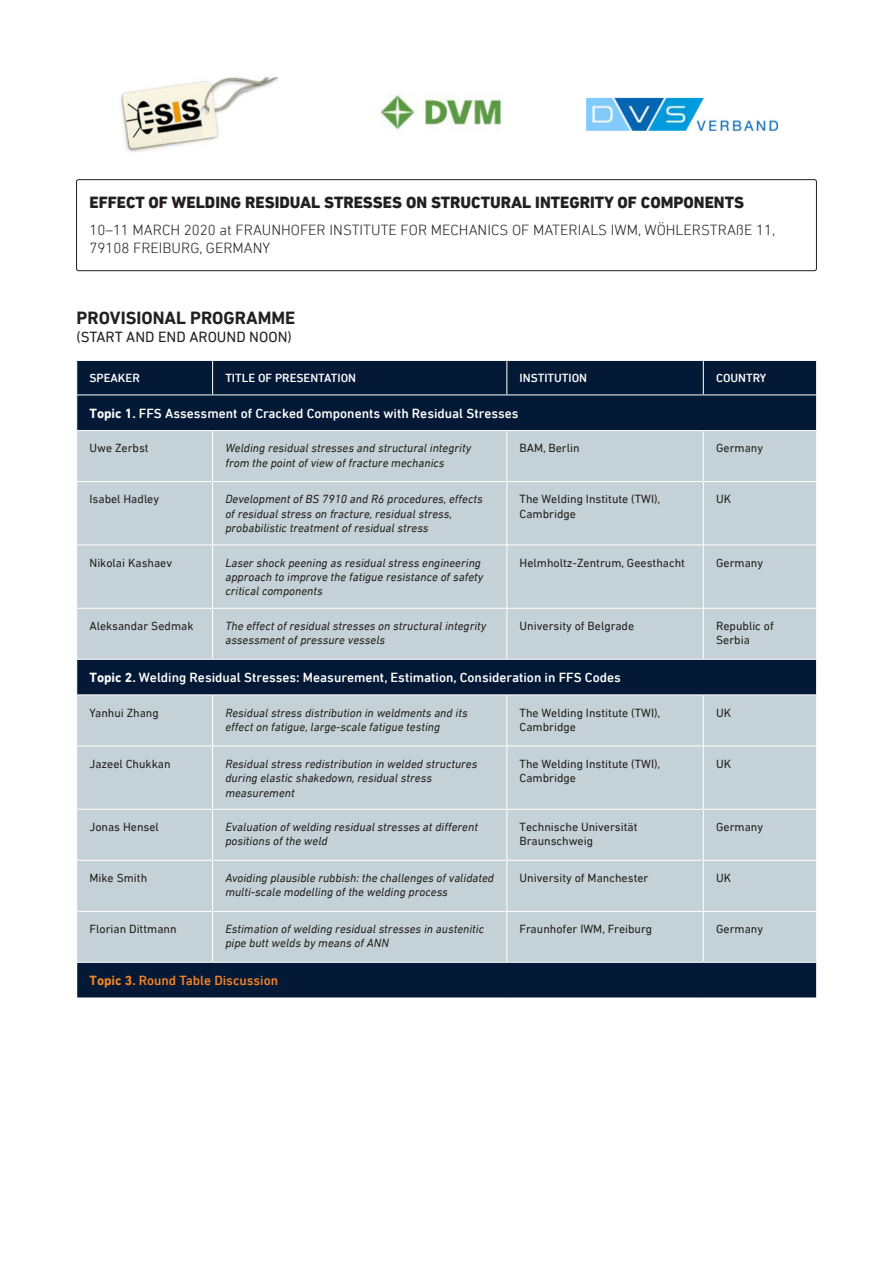
<style>
.page{position:relative;width:893px;height:1263px;background:#fff}
.page>*{position:absolute;margin:0;border:0;box-sizing:border-box;transform-origin:0 0}
.t1{font:700 18px "DIN Next LT Pro";color:#231f20}
.t2{font:800 16.5px "DIN Next LT Pro";color:#231f20}
.t3{font:300 15px/18px "DIN Next LT Pro";color:#231f20}
.t4{font:15px "DIN Next LT Pro";color:#231f20}
.t5{font:500 13.5px "DIN Next LT Pro";color:#fff}
.t6{font:500 13.5px "DIN Next LT Pro";color:#f58425}
.tableText{font:italic 12px/14.4px "DIN Next LT Pro";color:#231f20}
.t7{font:12px/14.4px "DIN Next LT Pro";color:#231f20}
.t8{font:500 12px "DIN Next LT Pro";color:#fff}
.s1{font-weight:700}
</style>
<div class="page">
<div style="left:76px;top:179px;width:741px;height:92px;border:1px solid #231f20;border-radius:2px"></div>
<img style="left:121px;top:77px;width:657px;height:75px">
<div style="left:77px;top:361px;width:739px;height:69px;background:#041936"></div>
<svg style="left:77px;top:431px;width:739px;height:315px;fill:#c4d1d7"></svg>
<div style="left:77px;top:747px;width:739px;height:215px;background:#c4d1d7"></div>
<div style="left:77px;top:962px;width:740px;height:36px;background:#041936"></div>
<hr style="left:212px;top:431px;width:1px;height:50px;background:#fff">
<hr style="left:507px;top:431px;width:1px;height:50px;background:#fff">
<hr style="left:703px;top:431px;width:1px;height:50px;background:#fff">
<hr style="left:77px;top:481px;width:136px;height:1px;background:#fff">
<hr style="left:213px;top:481px;width:294px;height:1px;background:#fff">
<hr style="left:212px;top:482px;width:1px;height:63px;background:#fff">
<hr style="left:507px;top:481px;width:196px;height:1px;background:#fff">
<hr style="left:507px;top:482px;width:1px;height:63px;background:#fff">
<hr style="left:703px;top:481px;width:114px;height:1px;background:#fff">
<hr style="left:703px;top:482px;width:1px;height:63px;background:#fff">
<hr style="left:77px;top:545px;width:136px;height:1px;background:#fff">
<hr style="left:213px;top:545px;width:294px;height:1px;background:#fff">
<hr style="left:212px;top:545px;width:1px;height:63px;background:#fff">
<hr style="left:507px;top:545px;width:196px;height:1px;background:#fff">
<hr style="left:507px;top:545px;width:1px;height:63px;background:#fff">
<hr style="left:703px;top:545px;width:114px;height:1px;background:#fff">
<hr style="left:703px;top:545px;width:1px;height:63px;background:#fff">
<hr style="left:77px;top:608px;width:136px;height:1px;background:#fff">
<hr style="left:213px;top:608px;width:294px;height:1px;background:#fff">
<hr style="left:212px;top:608px;width:1px;height:51px;background:#fff">
<hr style="left:507px;top:608px;width:196px;height:1px;background:#fff">
<hr style="left:507px;top:608px;width:1px;height:51px;background:#fff">
<hr style="left:703px;top:608px;width:114px;height:1px;background:#fff">
<hr style="left:703px;top:608px;width:1px;height:51px;background:#fff">
<hr style="left:77px;top:659px;width:136px;height:1px;background:#fff">
<hr style="left:213px;top:659px;width:294px;height:1px;background:#fff">
<hr style="left:507px;top:659px;width:196px;height:1px;background:#fff">
<hr style="left:703px;top:659px;width:114px;height:1px;background:#fff">
<hr style="left:77px;top:695px;width:136px;height:1px;background:#fff">
<hr style="left:213px;top:695px;width:294px;height:1px;background:#fff">
<hr style="left:212px;top:695px;width:1px;height:51px;background:#fff">
<hr style="left:507px;top:695px;width:196px;height:1px;background:#fff">
<hr style="left:507px;top:695px;width:1px;height:51px;background:#fff">
<hr style="left:703px;top:695px;width:114px;height:1px;background:#fff">
<hr style="left:703px;top:695px;width:1px;height:51px;background:#fff">
<hr style="left:212px;top:746px;width:1px;height:63px;background:#fff">
<hr style="left:507px;top:746px;width:1px;height:63px;background:#fff">
<hr style="left:703px;top:746px;width:1px;height:63px;background:#fff">
<hr style="left:77px;top:809px;width:136px;height:1px;background:#fff">
<hr style="left:213px;top:809px;width:294px;height:1px;background:#fff">
<hr style="left:212px;top:809px;width:1px;height:51px;background:#fff">
<hr style="left:507px;top:809px;width:196px;height:1px;background:#fff">
<hr style="left:507px;top:809px;width:1px;height:51px;background:#fff">
<hr style="left:703px;top:809px;width:114px;height:1px;background:#fff">
<hr style="left:703px;top:809px;width:1px;height:51px;background:#fff">
<hr style="left:77px;top:860px;width:136px;height:1px;background:#fff">
<hr style="left:213px;top:860px;width:294px;height:1px;background:#fff">
<hr style="left:212px;top:860px;width:1px;height:51px;background:#fff">
<hr style="left:507px;top:860px;width:196px;height:1px;background:#fff">
<hr style="left:507px;top:860px;width:1px;height:51px;background:#fff">
<hr style="left:703px;top:860px;width:114px;height:1px;background:#fff">
<hr style="left:703px;top:860px;width:1px;height:51px;background:#fff">
<hr style="left:77px;top:911px;width:136px;height:1px;background:#fff">
<hr style="left:213px;top:911px;width:294px;height:1px;background:#fff">
<hr style="left:212px;top:911px;width:1px;height:51px;background:#fff">
<hr style="left:507px;top:911px;width:196px;height:1px;background:#fff">
<hr style="left:507px;top:911px;width:1px;height:51px;background:#fff">
<hr style="left:703px;top:911px;width:114px;height:1px;background:#fff">
<hr style="left:703px;top:911px;width:1px;height:51px;background:#fff">
<hr style="left:212px;top:361px;width:1px;height:34px;background:#fff">
<hr style="left:506px;top:361px;width:1px;height:34px;background:#fff">
<hr style="left:703px;top:361px;width:1px;height:34px;background:#fff">
<hr style="left:76px;top:395px;width:137px;height:1px;background:#fff">
<hr style="left:213px;top:395px;width:294px;height:1px;background:#fff">
<hr style="left:507px;top:395px;width:196px;height:1px;background:#fff">
<hr style="left:703px;top:395px;width:114px;height:1px;background:#fff">
<hr style="left:77px;top:962px;width:136px;height:1px;background:#fff">
<hr style="left:213px;top:962px;width:294px;height:1px;background:#fff">
<hr style="left:507px;top:962px;width:196px;height:1px;background:#fff">
<hr style="left:703px;top:962px;width:114px;height:1px;background:#fff">
<hr style="left:816px;top:962px;width:1px;height:36px;background:#fff">
<p class="t2" style="left:89px;top:193px;width:656px">EFFECT OF WELDING RESIDUAL STRESSES ON STRUCTURAL INTEGRITY OF COMPONENTS</p>
<p class="t3" style="left:89px;top:221px;width:687px">10–11 MARCH 2020 at FRAUNHOFER INSTITUTE FOR MECHANICS OF MATERIALS IWM, WÖHLERSTRAßE 11,<br>79108 FREIBURG, GERMANY</p>
<p class="t1" style="left:77px;top:307px;width:220px">PROVISIONAL PROGRAMME</p>
<p class="t4" style="left:77px;top:328px;width:217px">(START AND END AROUND NOON)</p>
<p class="t8" style="left:89px;top:371px;width:52px">SPEAKER</p>
<p class="t8" style="left:225px;top:371px;width:132px">TITLE OF PRESENTATION</p>
<p class="t8" style="left:520px;top:371px;width:69px">INSTITUTION</p>
<p class="t8" style="left:716px;top:371px;width:52px">COUNTRY</p>
<p class="t5" style="left:89px;top:405px;width:431px"><span class="s1">Topic 1.</span> FFS Assessment of Cracked Components with Residual Stresses</p>
<p class="t7" style="left:89px;top:441px;width:61px">Uwe Zerbst</p>
<p class="tableText" style="left:225px;top:441px;width:247px">Welding residual stresses and structural integrity from the point of view of fracture mechanics</p>
<p class="t7" style="left:520px;top:441px;width:62px">BAM, Berlin</p>
<p class="t7" style="left:716px;top:441px;width:49px">Germany</p>
<p class="t7" style="left:89px;top:492px;width:71px">Isabel Hadley</p>
<p class="tableText" style="left:225px;top:492px;width:259px">Development of BS 7910 and R6 procedures, effects of residual stress on fracture, residual stress, probabilistic treatment of residual stress</p>
<p class="t7" style="left:520px;top:492px;width:142px">The Welding Institute (TWI),<br>Cambridge</p>
<p class="t7" style="left:716px;top:492px;width:17px">UK</p>
<p class="t7" style="left:89px;top:555px;width:84px">Nikolai Kashaev</p>
<p class="tableText" style="left:225px;top:555px;width:259px">Laser shock peening as residual stress engineering approach to improve the fatigue resistance of safety critical components</p>
<p class="t7" style="left:520px;top:555px;width:167px">Helmholtz-Zentrum, Geesthacht</p>
<p class="t7" style="left:716px;top:555px;width:49px">Germany</p>
<p class="t7" style="left:89px;top:619px;width:106px">Aleksandar Sedmak</p>
<p class="tableText" style="left:225px;top:619px;width:263px">The effect of residual stresses on structural integrity assessment of pressure vessels</p>
<p class="t7" style="left:520px;top:619px;width:116px">University of Belgrade</p>
<p class="t7" style="left:716px;top:619px;width:59px">Republic of<br>Serbia</p>
<p class="t5" style="left:89px;top:670px;width:533px"><span class="s1">Topic 2.</span> Welding Residual Stresses: Measurement, Estimation, Consideration in FFS Codes</p>
<p class="t7" style="left:89px;top:705px;width:71px">Yanhui Zhang</p>
<p class="tableText" style="left:225px;top:705px;width:244px">Residual stress distribution in weldments and its effect on fatigue, large-scale fatigue testing</p>
<p class="t7" style="left:520px;top:705px;width:142px">The Welding Institute (TWI),<br>Cambridge</p>
<p class="t7" style="left:716px;top:705px;width:17px">UK</p>
<p class="t7" style="left:89px;top:756px;width:83px">Jazeel Chukkan</p>
<p class="tableText" style="left:225px;top:756px;width:254px">Residual stress redistribution in welded structures during elastic shakedown, residual stress measurement</p>
<p class="t7" style="left:520px;top:756px;width:142px">The Welding Institute (TWI),<br>Cambridge</p>
<p class="t7" style="left:716px;top:756px;width:17px">UK</p>
<p class="t7" style="left:89px;top:819px;width:71px">Jonas Hensel</p>
<p class="tableText" style="left:225px;top:819px;width:254px">Evaluation of welding residual stresses at different positions of the weld</p>
<p class="t7" style="left:520px;top:819px;width:119px">Technische Universität<br>Braunschweig</p>
<p class="t7" style="left:716px;top:819px;width:49px">Germany</p>
<p class="t7" style="left:89px;top:871px;width:59px">Mike Smith</p>
<p class="tableText" style="left:225px;top:871px;width:270px">Avoiding plausible rubbish: the challenges of validated multi-scale modelling of the welding process</p>
<p class="t7" style="left:520px;top:871px;width:130px">University of Manchester</p>
<p class="t7" style="left:716px;top:871px;width:17px">UK</p>
<p class="t7" style="left:89px;top:922px;width:89px">Florian Dittmann</p>
<p class="tableText" style="left:225px;top:922px;width:260px">Estimation of welding residual stresses in austenitic pipe butt welds by means of ANN</p>
<p class="t7" style="left:520px;top:922px;width:134px">Fraunhofer IWM, Freiburg</p>
<p class="t7" style="left:716px;top:922px;width:49px">Germany</p>
<p class="t6" style="left:89px;top:973px;width:190px"><span class="s1">Topic 3.</span> Round Table Discussion</p>
</div>
